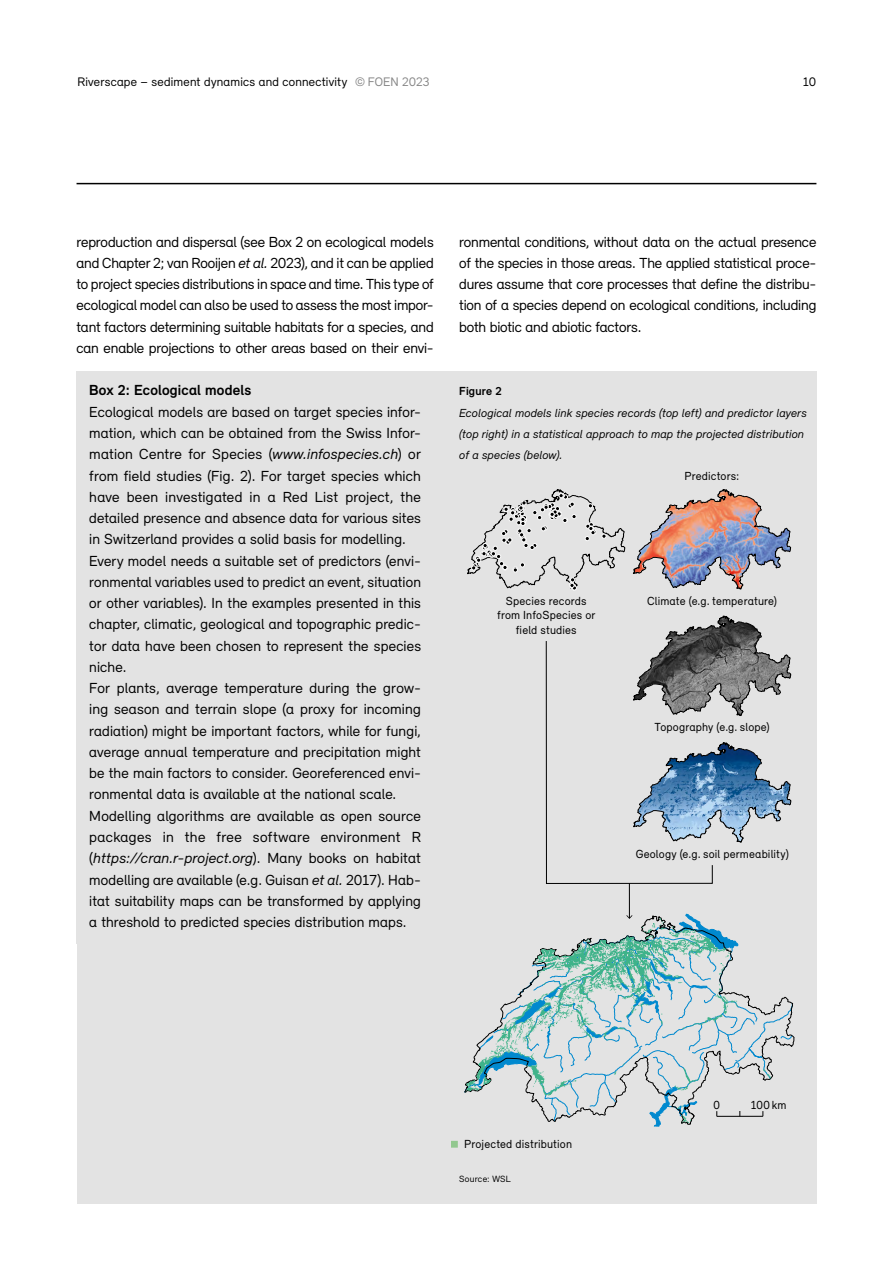
<style>
.page{position:relative;width:893px;height:1263px;background:#fff}
.page>*{position:absolute;margin:0;border:0;box-sizing:border-box;transform-origin:0 0}
._11_Grundtext{font:15px/21.3px "Relevant";letter-spacing:.01em;color:#000;text-align:justify}
._07_Grundtext{font:15px/21.3px "Relevant";letter-spacing:-.01em;color:#000;text-align:justify}
._11_Untertitel{font:700 15px "Relevant";letter-spacing:.015em;color:#000}
.t1{font:12.75px "Relevant";letter-spacing:.02em;color:#000}
.t2{font:12px/14.4px "Relevant";letter-spacing:.01em;color:#000;text-align:center}
._08_Legende_Titel{font:italic 12px/21.3px "Relevant";letter-spacing:.015em;color:#000}
._08_Legende_Titel-2{font:700 12px "Relevant";letter-spacing:.02em;color:#000}
._08_Quelle{font:9.3px "Relevant";letter-spacing:.025em;color:#000}
.s1{color:#878787}
.s2{font-style:italic}
</style>
<div class="page">
<hr style="left:77px;top:183px;width:739px;height:1px;background:#000">
<div style="left:77px;top:371px;width:739px;height:832px;background:#e3e3e3"></div>
<svg style="left:451px;top:1141px;width:7px;height:7px"></svg>
<svg style="left:467px;top:489px;width:158px;height:101px"></svg>
<svg style="left:633px;top:489px;width:158px;height:100px"></svg>
<svg style="left:545px;top:615px;width:246px;height:269px"></svg>
<hr style="left:629px;top:883px;width:1px;height:35px;background:#000">
<svg style="left:464px;top:914px;width:329px;height:213px"></svg>
<p class="t1" style="left:77px;top:74px;width:354px">Riverscape – sediment dynamics and connectivity <span class="s1">© FOEN 2023</span></p>
<p class="t1" style="left:802px;top:74px;width:15px">10</p>
<p class="_07_Grundtext" style="left:77px;top:231px;width:359px">reproduction and dispersal (see Box 2 on ecological models and Chapter 2; van Rooijen <span class="s2">et al.</span> 2023), and it can be applied to project species distributions in space and time. This type of ecological model can also be used to assess the most impor&shy;tant factors determining suitable habitats for a species, and can enable projections to other areas based on their envi-</p>
<p class="_07_Grundtext" style="left:459px;top:231px;width:359px">ronmental conditions, without data on the actual presence of the species in those areas. The applied statistical proce&shy;dures assume that core processes that define the distribu&shy;tion of a species depend on ecological conditions, including both biotic and abiotic factors.</p>
<p class="_08_Legende_Titel-2" style="left:459px;top:384px;width:44px">Figure 2</p>
<p class="_08_Legende_Titel" style="left:459px;top:401px;width:349px">Ecological models link species records (top left) and predictor layers (top right) in a statistical approach to map the projected distribution of a species (below).</p>
<h3 class="_11_Untertitel" style="left:89px;top:381px;width:163px">Box 2: Ecological models</h3>
<p class="_11_Grundtext" style="left:89px;top:401px;width:333px">Ecological models are based on target species infor&shy;mation, which can be obtained from the Swiss Infor&shy;mation Centre for Species (<span class="s2">www.infospecies.ch</span>) or from field studies (Fig. 2). For target species which have been investigated in a Red List project, the detailed presence and absence data for various sites in Switzerland provides a solid basis for modelling.</p>
<p class="_11_Grundtext" style="left:89px;top:550px;width:333px">Every model needs a suitable set of predictors (envi&shy;ronmental variables used to predict an event, situation or other variables). In the examples presented in this chapter, climatic, geological and topographic predic&shy;tor data have been chosen to represent the species niche.</p>
<p class="_11_Grundtext" style="left:89px;top:677px;width:333px">For plants, average temperature during the grow&shy;ing season and terrain slope (a proxy for incoming radiation) might be important factors, while for fungi, average annual temperature and precipitation might be the main factors to consider. Georeferenced envi&shy;ronmental data is available at the national scale.</p>
<p class="_11_Grundtext" style="left:89px;top:805px;width:333px">Modelling algorithms are available as open source packages in the free software environment R (<span class="s2">https://cran.r-project.org</span>). Many books on habitat modelling are available (e.g. Guisan <span class="s2">et al.</span> 2017). Hab&shy;itat suitability maps can be transformed by applying a threshold to predicted species distribution maps.</p>
<p class="t2" style="left:684px;top:469px;width:57px">Predictors:</p>
<p class="t2" style="left:647px;top:593px;width:132px">Climate (e.g. temperature)</p>
<p class="t2" style="left:497px;top:593px;width:100px">Species records from InfoSpecies or field studies</p>
<p class="t2" style="left:655px;top:720px;width:117px">Topography (e.g. slope)</p>
<p class="t2" style="left:636px;top:846px;width:155px">Geology (e.g. soil permeability)</p>
<p class="t2" style="left:464px;top:1136px;width:109px">Projected distribution</p>
<p class="_08_Quelle" style="left:459px;top:1173px;width:53px">Source: WSL</p>
<p class="t2" style="left:714px;top:1097px;width:8px">0</p>
<p class="t2" style="left:750px;top:1097px;width:38px">100 km</p>
</div>
